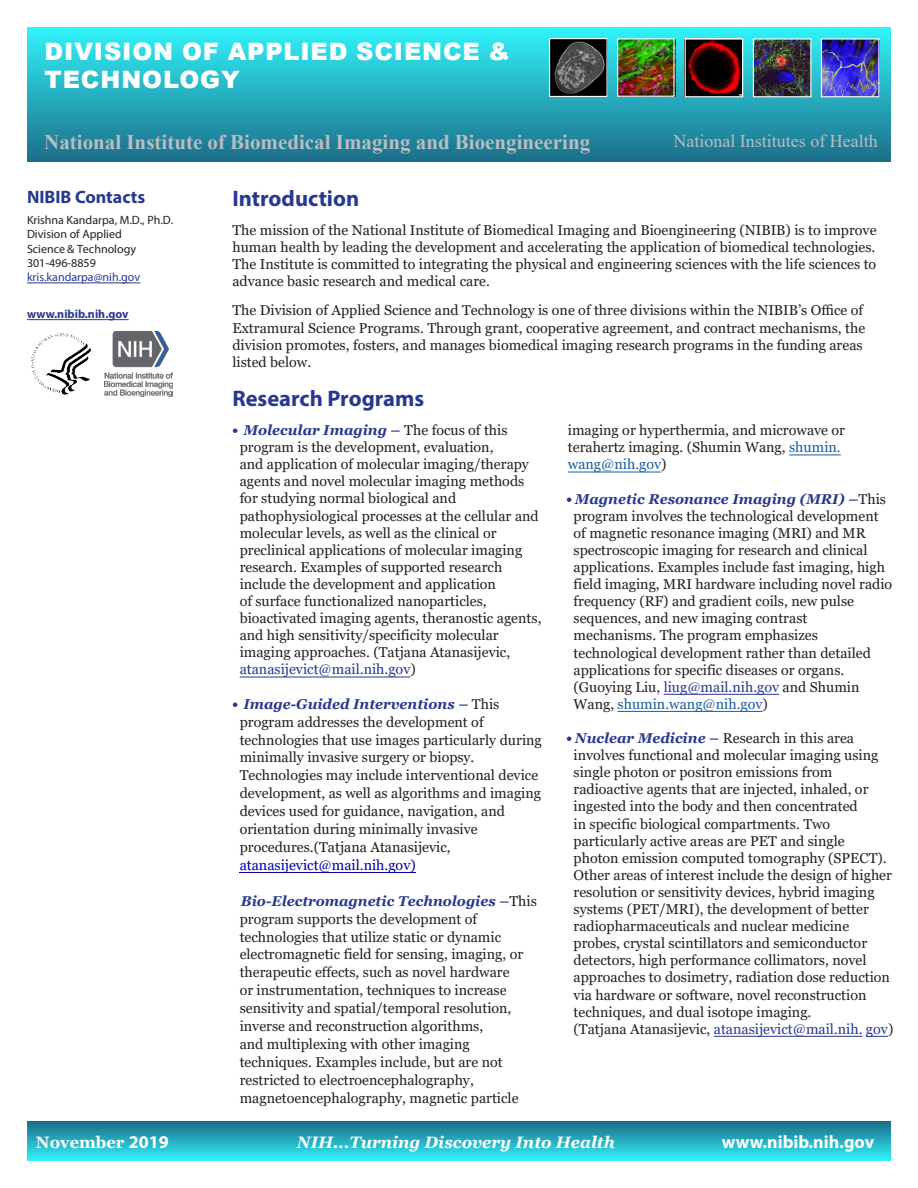
<style>
.page{position:relative;width:918px;height:1188px;background:#fff}
.page>*{position:absolute;margin:0;border:0;box-sizing:border-box;transform-origin:0 0}
.Heading{font:900 24px/28.8px "Arial";letter-spacing:.035em;color:#fff}
.t1{font:700 22.5px "Myriad Pro";color:#283890}
.t2{font:700 21px "Times New Roman";color:#bcbdc0}
.t3{font:18px "Times New Roman";color:#bcbdc0}
.t4{font:700 18px "Myriad Pro";color:#fff}
.t5{font:700 18px "Myriad Pro";color:#283890}
.t6{font:italic 700 16.5px "Georgia";color:#fff}
.t7{font:700 16.5px "Georgia";color:#fff}
.t8{font:14.25px/17.1px "Georgia";color:#231f20}
.t9{font:12px/14.2px "Myriad Pro";color:#231f20}
.t10{font:700 12px "Myriad Pro";color:#283890}
.s1{color:#283890}
.s2{font-weight:700;font-style:italic;color:#283890}
.s3{color:#0000a6}
.s4{color:#175d9e}
.s5{font-family:"Myriad Pro";font-size:18px}
</style>
<div class="page">
<div style="left:28px;top:28px;width:862px;height:133px;background:linear-gradient(to bottom,#31f2f9,#1c6e89)"></div>
<div style="left:28px;top:1121px;width:862px;height:39px;background:linear-gradient(to bottom,#1c6b86,#31f0f7)"></div>
<img style="left:619px;top:40px;width:54px;height:55px">
<div style="left:617px;top:38px;width:58px;height:59px;border:1px solid #fff"></div>
<img style="left:684px;top:39px;width:57px;height:58px">
<div style="left:685px;top:38px;width:58px;height:59px;border:1px solid #fff"></div>
<img style="left:823px;top:40px;width:55px;height:55px">
<div style="left:821px;top:38px;width:59px;height:59px;border:1px solid #fff"></div>
<img style="left:755px;top:40px;width:54px;height:55px">
<div style="left:753px;top:38px;width:58px;height:59px;border:1px solid #fff"></div>
<img style="left:551px;top:40px;width:55px;height:55px">
<div style="left:549px;top:38px;width:59px;height:59px;border:1px solid #fff"></div>
<img style="left:31px;top:333px;width:60px;height:62px">
<img style="left:104px;top:332px;width:68px;height:64px">
<hr style="left:27px;top:319px;width:102px;height:1px;background:#283890">
<hr style="left:27px;top:283px;width:113px;height:1px;background:#283890">
<hr style="left:789px;top:455px;width:52px;height:1px;background:#175d9e">
<hr style="left:568px;top:472px;width:93px;height:1px;background:#175d9e">
<hr style="left:664px;top:694px;width:115px;height:1px;background:#283890">
<hr style="left:618px;top:711px;width:145px;height:1px;background:#175d9e">
<hr style="left:714px;top:1036px;width:149px;height:1px;background:#283890">
<svg style="left:866px;top:1036px;width:22px;height:1px"></svg>
<hr style="left:240px;top:677px;width:170px;height:1px;background:#283890">
<hr style="left:240px;top:872px;width:176px;height:1px;background:#0000a6">
<h1 class="Heading" style="left:45px;top:36px;width:467px">DIVISION OF APPLIED SCIENCE &amp;<br>TECHNOLOGY</h1>
<p class="t2" style="left:44px;top:127px;width:548px">National Institute of Biomedical Imaging and Bioengineering</p>
<p class="t3" style="left:673px;top:129px;width:206px">National Institutes of Health</p>
<p class="t5" style="left:27px;top:185px;width:120px">NIBIB Contacts</p>
<p class="t9" style="left:27px;top:213px;width:148px">Krishna Kandarpa, M.D., Ph.D.<br>Division of Applied<br>Science &amp; Technology<br>301-496-8859 <span class="s1">kris.kandarpa@nih.gov</span></p>
<p class="t10" style="left:27px;top:307px;width:103px">www.nibib.nih.gov</p>
<p class="t1" style="left:232px;top:184px;width:128px">Introduction</p>
<p class="t8" style="left:232px;top:222px;width:646px;text-align:justify">The mission of the National Institute of Biomedical Imaging and Bioengineering (NIBIB) is to improve human health by leading the development and accelerating the application of biomedical technologies.<br>The Institute is committed to integrating the physical and engineering sciences with the life sciences to advance basic research and medical care.</p>
<p class="t8" style="left:232px;top:302px;width:634px">The Division of Applied Science and Technology is one of three divisions within the NIBIB’s Office of Extramural Science Programs. Through grant, cooperative agreement, and contract mechanisms, the division promotes, fosters, and manages biomedical imaging research programs in the funding areas listed below.</p>
<p class="t1" style="left:232px;top:384px;width:193px">Research Programs</p>
<p class="t8" style="left:240px;top:422px;width:303px;text-indent:-7px"><span class="s2">• Molecular Imaging –</span> The focus of this program is the development, evaluation,<br>and application of molecular imaging/therapy agents and novel molecular imaging methods for studying normal biological and pathophysiological processes at the cellular and molecular levels, as well as the clinical or preclinical applications of molecular imaging research. Examples of supported research include the development and application<br>of surface functionalized nanoparticles, bioactivated imaging agents, theranostic agents, and high sensitivity/specificity molecular imaging approaches. (Tatjana Atanasijevic, <span class="s1">atanasijevict@mail.nih.gov</span>)</p>
<p class="t8" style="left:240px;top:695px;width:304px;line-height:17.9px;text-indent:-7px"><span class="s2">• Image-Guided Interventions –</span> This program addresses the development of technologies that use images particularly during minimally invasive surgery or biopsy.<br>Technologies may include interventional device development, as well as algorithms and imaging devices used for guidance, navigation, and orientation during minimally invasive procedures.(Tatjana Atanasijevic, <span class="s3">atanasijevict@mail.nih.gov)</span></p>
<p class="t8" style="left:240px;top:892px;width:299px;line-height:17.9px"><span class="s2">Bio-Electromagnetic Technologies –</span>This program supports the development of technologies that utilize static or dynamic electromagnetic field for sensing, imaging, or therapeutic effects, such as novel hardware<br>or instrumentation, techniques to increase sensitivity and spatial/temporal resolution, inverse and reconstruction algorithms,<br>and multiplexing with other imaging techniques. Examples include, but are not restricted to electroencephalography, magnetoencephalography, magnetic particle</p>
<p class="t8" style="left:568px;top:422px;width:279px">imaging or hyperthermia, and microwave or terahertz imaging. (Shumin Wang, <span class="s4">shumin. wang@nih.gov</span>)</p>
<p class="t8" style="left:574px;top:491px;width:320px;text-indent:-7px"><span class="s2">• Magnetic Resonance Imaging (MRI) –</span>This program involves the technological development of magnetic resonance imaging (MRI) and MR spectroscopic imaging for research and clinical applications. Examples include fast imaging, high field imaging, MRI hardware including novel radio frequency (RF) and gradient coils, new pulse sequences, and new imaging contrast mechanisms. The program emphasizes technological development rather than detailed applications for specific diseases or organs. (Guoying Liu, <span class="s1">liug@mail.nih.gov</span> and Shumin Wang, <span class="s4">shumin.wang@nih.gov</span>)</p>
<p class="t8" style="left:574px;top:730px;width:321px;text-indent:-8px"><span class="s2">• Nuclear Medicine –</span> Research in this area involves functional and molecular imaging using single photon or positron emissions from radioactive agents that are injected, inhaled, or ingested into the body and then concentrated<br>in specific biological compartments. Two particularly active areas are PET and single photon emission computed tomography (SPECT).<br>Other areas of interest include the design of higher resolution or sensitivity devices, hybrid imaging systems (PET/MRI), the development of better radiopharmaceuticals and nuclear medicine probes, crystal scintillators and semiconductor detectors, high performance collimators, novel approaches to dosimetry, radiation dose reduction via hardware or software, novel reconstruction techniques, and dual isotope imaging.<br>(Tatjana Atanasijevic, <span class="s1">atanasijevict@mail.nih. gov</span>)</p>
<p class="t7" style="left:36px;top:1132px;width:134px">November <span class="s5">2019</span></p>
<p class="t6" style="left:297px;top:1132px;width:319px">NIH...Turning Discovery Into Health</p>
<p class="t4" style="left:722px;top:1130px;width:154px">www.nibib.nih.gov</p>
</div>
